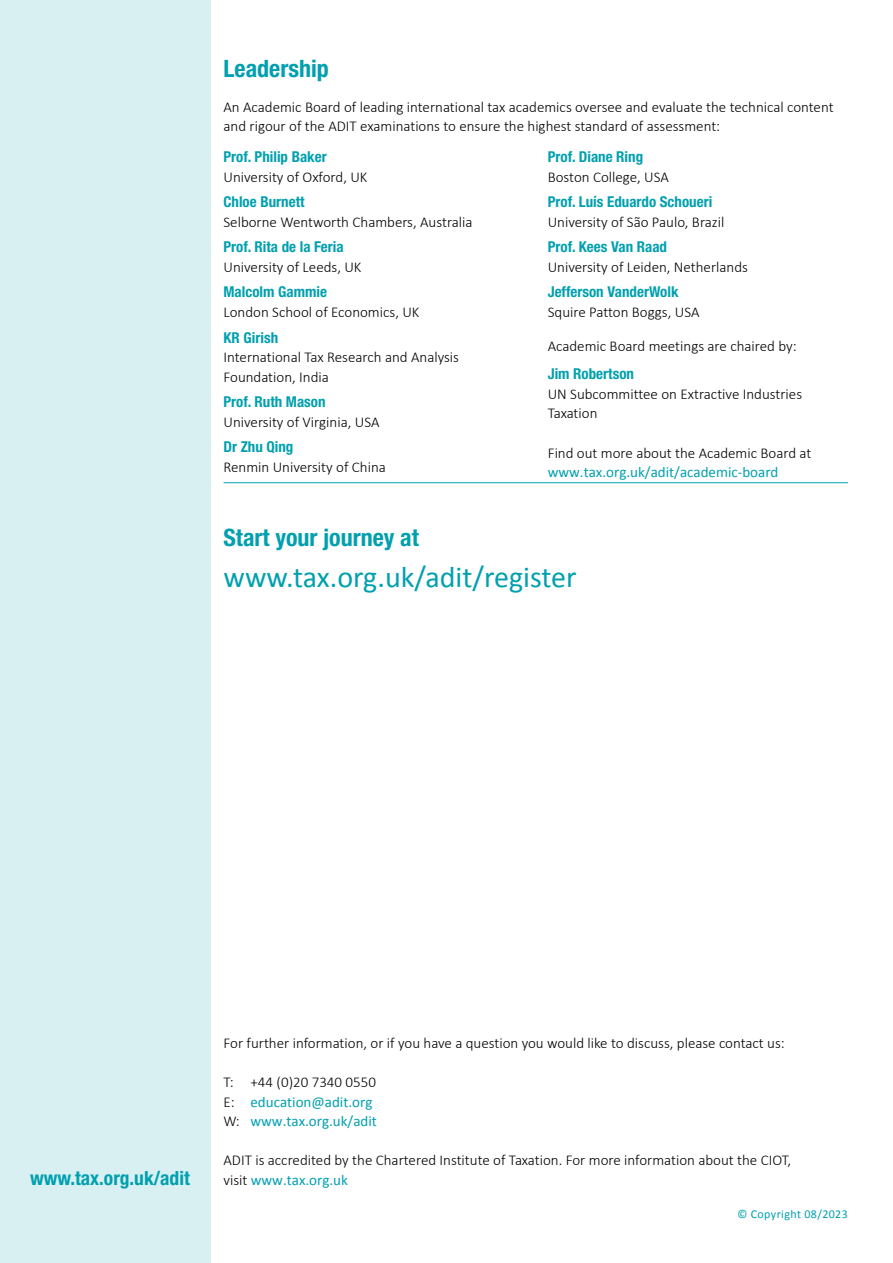
<style>
.page{position:relative;width:893px;height:1263px;background:#fff}
.page>*{position:absolute;margin:0;border:0;box-sizing:border-box;transform-origin:0 0}
.t1{font:30px "Calibri";color:#00a0af}
.t2{font:700 condensed 24px "Helvetica Neue LT Std";color:#00a0af}
.t3{font:700 condensed 19.5px "Helvetica Neue LT Std";color:#00a0af}
.t4{font:300 15px/19.5px "Calibri";color:#000}
.t5{font:700 condensed 15px "Helvetica Neue LT Std";color:#00a0af}
.t6{font:15px/19.5px "Calibri";color:#00a0af}
.t7{font:12px "Calibri";letter-spacing:.03em;color:#00a0af}
.s1{font-weight:300;color:#000}
.s2{font-weight:400;color:#00a0af}
</style>
<div class="page">
<div style="left:0;top:0;width:210px;height:1263px;background:#d9f0f3"></div>
<hr style="left:224px;top:482px;width:624px;height:1px;background:#00a0af">
<h2 class="t2" style="left:224px;top:54px;width:107px">Leadership</h2>
<p class="t4" style="left:224px;top:96px;width:612px">An Academic Board of leading international tax academics oversee and evaluate the technical content and rigour of the ADIT examinations to ensure the highest standard of assessment:</p>
<p class="t5" style="left:223px;top:148px;width:105px">Prof. Philip Baker</p>
<p class="t4" style="left:223px;top:167px;width:145px">University of Oxford, UK</p>
<p class="t5" style="left:223px;top:193px;width:83px">Chloe Burnett</p>
<p class="t4" style="left:223px;top:212px;width:251px">Selborne Wentworth Chambers, Australia</p>
<p class="t5" style="left:223px;top:238px;width:122px">Prof. Rita de la Feria</p>
<p class="t4" style="left:223px;top:257px;width:140px">University of Leeds, UK</p>
<p class="t5" style="left:223px;top:283px;width:105px">Malcolm Gammie</p>
<p class="t4" style="left:223px;top:302px;width:198px">London School of Economics, UK</p>
<p class="t5" style="left:223px;top:328px;width:56px">KR Girish</p>
<p class="t4" style="left:223px;top:347px;width:237px">International Tax Research and Analysis<br>Foundation, India</p>
<p class="t5" style="left:223px;top:393px;width:104px">Prof. Ruth Mason</p>
<p class="t4" style="left:223px;top:411px;width:157px">University of Virginia, USA</p>
<p class="t5" style="left:223px;top:438px;width:71px">Dr Zhu Qing</p>
<p class="t4" style="left:223px;top:456px;width:164px">Renmin University of China</p>
<p class="t5" style="left:548px;top:148px;width:97px">Prof. Diane Ring</p>
<p class="t4" style="left:548px;top:167px;width:123px">Boston College, USA</p>
<p class="t5" style="left:548px;top:193px;width:166px">Prof. Luís Eduardo Schoueri</p>
<p class="t4" style="left:548px;top:212px;width:178px">University of São Paulo, Brazil</p>
<p class="t5" style="left:548px;top:238px;width:121px">Prof. Kees Van Raad</p>
<p class="t4" style="left:548px;top:257px;width:202px">University of Leiden, Netherlands</p>
<p class="t5" style="left:548px;top:283px;width:132px">Jefferson VanderWolk</p>
<p class="t4" style="left:548px;top:302px;width:153px">Squire Patton Boggs, USA</p>
<p class="t4" style="left:548px;top:335px;width:250px">Academic Board meetings are chaired by:</p>
<p class="t5" style="left:548px;top:365px;width:88px">Jim Robertson</p>
<p class="t4" style="left:548px;top:383px;width:256px">UN Subcommittee on Extractive Industries<br>Taxation</p>
<p class="t4" style="left:548px;top:442px;width:265px">Find out more about the Academic Board at</p>
<p class="t6" style="left:548px;top:462px;width:232px">www.tax.org.uk/adit/academic-board</p>
<h2 class="t2" style="left:223px;top:523px;width:197px">Start your journey at</h2>
<h1 class="t1" style="left:223px;top:558px;width:355px">www.tax.org.uk/adit/register</h1>
<h3 class="t3" style="left:30px;top:1166px;width:161px">www.tax.org.uk/adit</h3>
<p class="t4" style="left:223px;top:1033px;width:563px">For further information, or if you have a question you would like to discuss, please contact us:</p>
<p class="t6" style="left:223px;top:1072px;width:155px"><span class="s1">T: +44 (0)20 7340 0550<br>E:</span> education@adit.org<br><span class="s1">W:</span> www.tax.org.uk/adit</p>
<p class="t4" style="left:223px;top:1150px;width:569px">ADIT is accredited by the Chartered Institute of Taxation. For more information about the CIOT, visit <span class="s2">www.tax.org.uk</span></p>
<p class="t7" style="left:737px;top:1207px;width:112px">© Copyright 08/2023</p>
</div>
